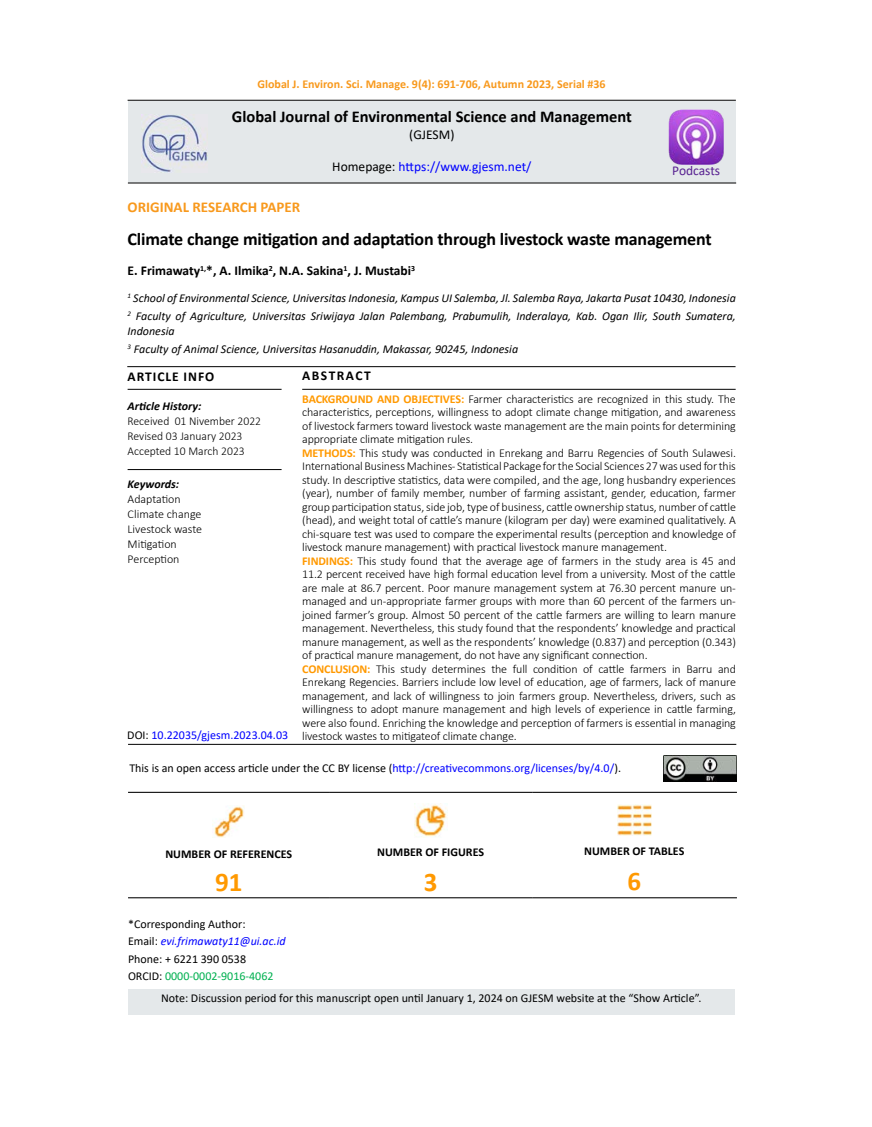
<style>
.page{position:relative;width:872px;height:1127px;background:#fff}
.page>*{position:absolute;margin:0;border:0;box-sizing:border-box;transform-origin:0 0}
.t1{font:700 27px "Calibri";color:#f90}
.t2{font:700 18px "Calibri";letter-spacing:-.01em;color:#000}
.t3{font:700 16.5px "Calibri";color:#000}
.t4{font:700 15px "Calibri";color:#f8991d}
.t5{font:700 13.5px "Calibri";color:#000}
.t6{font:13.5px "Calibri";color:#00f}
.t7{font:700 13.5px "Calibri";letter-spacing:.07em;color:#000}
.t8{font:700 13.5px "Calibri";letter-spacing:.11em;color:#000}
.t9{font:13.5px "Calibri";color:#582291}
.t10{font:13.5px "Calibri";color:#000}
.t11{font:300 12px/13.5px "Calibri";letter-spacing:-.01em;color:#000}
.t12{font:italic 12px/18.6px "Calibri";color:#000}
.t13{font:12px/17.2px "Calibri";color:#000}
.t14{font:700 12px "Calibri";color:#f8991d}
.t15{font:700 12px "Calibri";color:#000}
.t16{font:12px "Calibri";color:#00f}
.t17{font:italic 700 12px "Calibri";color:#000}
.s1{color:#000}
.s2{font-weight:700;color:#f90}
.s3{color:#00f}
.s4{font-style:italic;color:#00f}
.s5{color:#00b050}
</style>
<div class="page">
<hr style="left:128px;top:100px;width:608px;height:1px;background:#000">
<div style="left:128px;top:101px;width:608px;height:82px;background:#e4e8ea"></div>
<hr style="left:128px;top:389px;width:153px;height:1px;background:#000">
<hr style="left:302px;top:389px;width:433px;height:1px;background:#000">
<hr style="left:128px;top:469px;width:153px;height:1px;background:#000">
<hr style="left:127px;top:366px;width:608px;height:1px;background:#000">
<hr style="left:128px;top:744px;width:608px;height:1px;background:#000">
<hr style="left:128px;top:183px;width:608px;height:1px;background:#000">
<hr style="left:128px;top:792px;width:201px;height:1px;background:#000">
<hr style="left:329px;top:792px;width:203px;height:1px;background:#000">
<hr style="left:532px;top:792px;width:205px;height:1px;background:#000">
<hr style="left:128px;top:897px;width:201px;height:1px;background:#000">
<hr style="left:329px;top:897px;width:203px;height:1px;background:#000">
<hr style="left:532px;top:897px;width:205px;height:1px;background:#000">
<img style="left:212px;top:806px;width:32px;height:32px">
<img style="left:414px;top:804px;width:33px;height:33px">
<img style="left:617px;top:805px;width:34px;height:31px">
<div style="left:128px;top:989px;width:607px;height:25px;background:#e4e8ea"></div>
<img style="left:141px;top:115px;width:66px;height:58px">
<img style="left:669px;top:109px;width:54px;height:55px">
<img style="left:664px;top:756px;width:72px;height:25px">
<p class="t14" style="left:257px;top:75px;width:350px">Global J. Environ. Sci. Manage. 9(4): 691-706, Autumn 2023, Serial #36</p>
<h3 class="t3" style="left:232px;top:105px;width:401px">Global Journal of Environmental Science and Management</h3>
<p class="t10" style="left:409px;top:125px;width:47px">(GJESM)</p>
<p class="t6" style="left:332px;top:157px;width:201px"><span class="s1">Homepage:</span> https://www.gjesm.net/</p>
<p class="t4" style="left:128px;top:196px;width:174px">ORIGINAL RESEARCH PAPER</p>
<h2 class="t2" style="left:128px;top:227px;width:585px">Climate change mitigation and adaptation through livestock waste management</h2>
<p class="t5" style="left:128px;top:261px;width:289px">E. Frimawaty<sup>1,</sup>*, A. Ilmika<sup>2</sup>, N.A. Sakina<sup>1</sup>, J. Mustabi<sup>3</sup></p>
<p class="t12" style="left:128px;top:288px;width:610px"><sup>1</sup> School of Environmental Science, Universitas Indonesia, Kampus UI Salemba, Jl. Salemba Raya, Jakarta Pusat 10430, Indonesia<br><sup>2</sup> Faculty of Agriculture, Universitas Sriwijaya Jalan Palembang, Prabumulih, Inderalaya, Kab. Ogan Ilir, South Sumatera,</p>
<p class="t12" style="left:128px;top:321px;width:392px">Indonesia<br><sup>3</sup> Faculty of Animal Science, Universitas Hasanuddin, Makassar, 90245, Indonesia</p>
<p class="t11" style="left:302px;top:392px;width:435px"><span class="s2">BACKGROUND AND OBJECTIVES:</span> Farmer characteristics are recognized in this study. The characteristics, perceptions, willingness to adopt climate change mitigation, and awareness of livestock farmers toward livestock waste management are the main points for determining appropriate climate mitigation rules.<br><span class="s2">METHODS:</span> This study was conducted in Enrekang and Barru Regencies of South Sulawesi.<br>International Business Machines - Statistical Package for the Social Sciences 27 was used for this study. In descriptive statistics, data were compiled, and the age, long husbandry experiences (year), number of family member, number of farming assistant, gender, education, farmer group participation status, side job, type of business, cattle ownership status, number of cattle (head), and weight total of cattle’s manure (kilogram per day) were examined qualitatively. A chi-square test was used to compare the experimental results (perception and knowledge of livestock manure management) with practical livestock manure management.<br><span class="s2">FINDINGS:</span> This study found that the average age of farmers in the study area is 45 and 11.2 percent received have high formal education level from a university. Most of the cattle are male at 86.7 percent. Poor manure management system at 76.30 percent manure un&shy;managed and un-appropriate farmer groups with more than 60 percent of the farmers un&shy;joined farmer’s group. Almost 50 percent of the cattle farmers are willing to learn manure management. Nevertheless, this study found that the respondents’ knowledge and practical manure management, as well as the respondents’ knowledge (0.837) and perception (0.343) of practical manure management, do not have any significant connection.<br><span class="s2">CONCLUSION:</span> This study determines the full condition of cattle farmers in Barru and Enrekang Regencies. Barriers include low level of education, age of farmers, lack of manure management, and lack of willingness to join farmers group. Nevertheless, drivers, such as willingness to adopt manure management and high levels of experience in cattle farming, were also found. Enriching the knowledge and perception of farmers is essential in managing livestock wastes to mitigateof climate change.</p>
<p class="t9" style="left:672px;top:161px;width:49px">Podcasts</p>
<p class="t8" style="left:302px;top:366px;width:70px">ABSTRACT</p>
<p class="t7" style="left:128px;top:367px;width:88px">ARTICLE INFO</p>
<p class="t17" style="left:128px;top:398px;width:75px">Article History:</p>
<p class="t11" style="left:128px;top:414px;width:135px;line-height:15px">Received 01 Nivember 2022<br>Revised 03 January 2023<br>Accepted 10 March 2023</p>
<p class="t17" style="left:128px;top:475px;width:53px">Keywords:</p>
<p class="t11" style="left:128px;top:491px;width:76px;line-height:15px">Adaptation<br>Climate change<br>Livestock waste<br>Mitigation<br>Perception</p>
<p class="t16" style="left:127px;top:727px;width:162px"><span class="s1">DOI:</span> 10.22035/gjesm.2023.04.03</p>
<p class="t13" style="left:129px;top:759px;width:493px">This is an open access article under the CC BY license (<span class="s3">http://creativecommons.org/licenses/by/4.0/</span>).</p>
<p class="t15" style="left:165px;top:845px;width:128px">NUMBER OF REFERENCES</p>
<h1 class="t1" style="left:215px;top:863px;width:29px">91</h1>
<p class="t13" style="left:128px;top:915px;width:159px">*Corresponding Author:<br>Email: <span class="s4">evi.frimawaty11@ui.ac.id<br></span>Phone: + 6221 390 0538<br>ORCID: <span class="s5">0000-0002-9016-4062</span></p>
<p class="t15" style="left:377px;top:843px;width:108px">NUMBER OF FIGURES</p>
<h1 class="t1" style="left:424px;top:863px;width:15px">3</h1>
<p class="t15" style="left:584px;top:842px;width:102px">NUMBER OF TABLES</p>
<h1 class="t1" style="left:627px;top:862px;width:15px">6</h1>
<p class="t13" style="left:161px;top:989px;width:542px">Note: Discussion period for this manuscript open until January 1, 2024 on GJESM website at the “Show Article”.</p>
</div>
